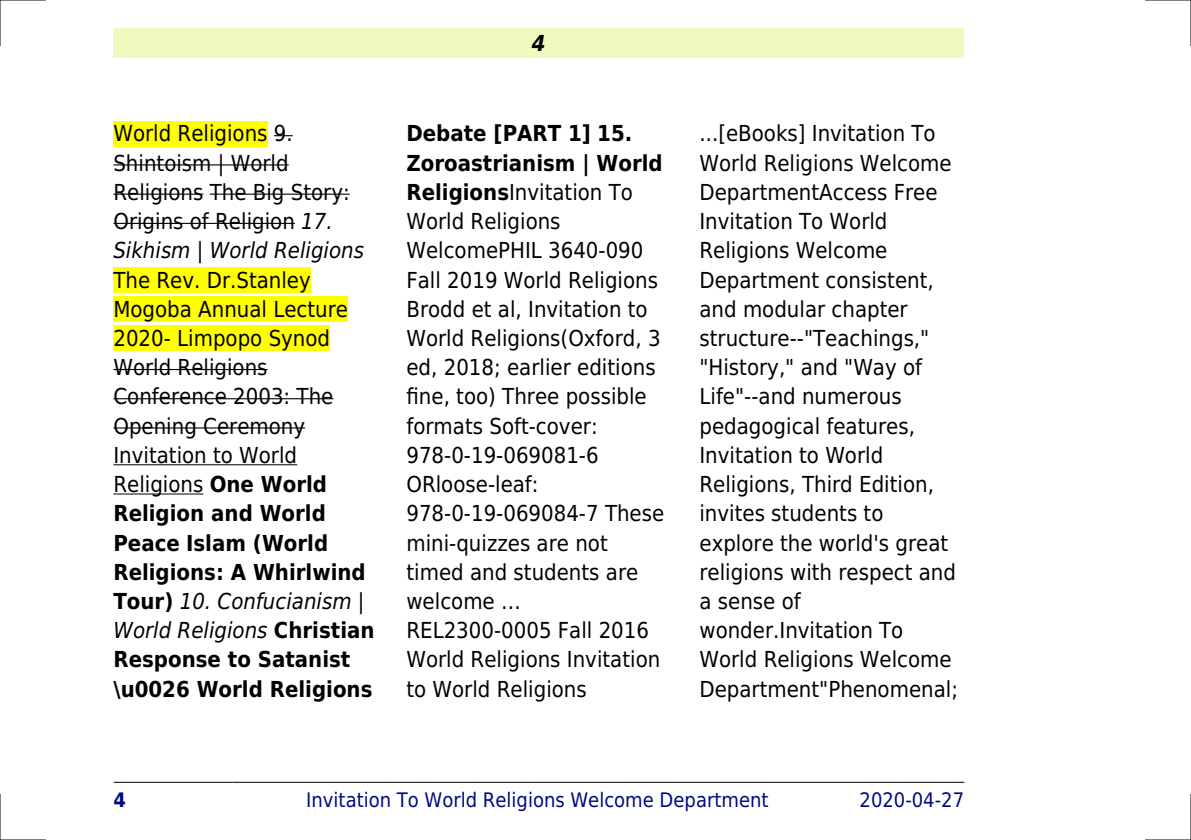
<style>
.page{position:relative;width:1191px;height:840px;background:#fff}
.page>*{position:absolute;margin:0;border:0;box-sizing:border-box;transform-origin:0 0}
.t1{font:22px/29.2px "DejaVu Sans Condensed";color:#000}
.t2{font:italic 700 22px "DejaVu Sans Condensed";color:#000}
.t3{font:20px "DejaVu Sans Condensed";color:#000880}
.t4{font:700 20px "DejaVu Sans Condensed";color:#000880}
.s1{font-style:italic}
.s2{font-weight:700}
</style>
<div class="page">
<div style="left:113px;top:28px;width:851px;height:30px;background:#effbbe"></div>
<hr style="left:114px;top:781px;width:119px;height:1px;background:#000">
<hr style="left:233px;top:781px;width:608px;height:1px;background:#000">
<hr style="left:842px;top:781px;width:122px;height:1px;background:#000">
<div style="left:113px;top:121px;width:155px;height:25px;background:#ff0"></div>
<svg style="left:274px;top:135px;width:19px;height:1px"></svg>
<hr style="left:113px;top:164px;width:176px;height:1px;background:#000">
<hr style="left:113px;top:193px;width:90px;height:2px;background:#000">
<hr style="left:210px;top:193px;width:140px;height:2px;background:#000">
<hr style="left:113px;top:223px;width:182px;height:1px;background:#000">
<div style="left:113px;top:267px;width:198px;height:25px;background:#ff0"></div>
<div style="left:113px;top:296px;width:235px;height:26px;background:#ff0"></div>
<div style="left:113px;top:325px;width:217px;height:26px;background:#ff0"></div>
<hr style="left:113px;top:369px;width:155px;height:1px;background:#000">
<hr style="left:113px;top:398px;width:220px;height:1px;background:#000">
<hr style="left:113px;top:427px;width:192px;height:1px;background:#000">
<hr style="left:113px;top:464px;width:184px;height:1px;background:#000">
<hr style="left:113px;top:493px;width:90px;height:1px;background:#000">
<hr style="left:0;top:0;width:45px;height:1px;background:#000">
<hr style="left:1145px;top:0;width:46px;height:1px;background:#000">
<hr style="left:0;top:839px;width:45px;height:1px;background:#000">
<hr style="left:1145px;top:839px;width:46px;height:1px;background:#000">
<hr style="left:0;top:0;width:1px;height:45px;background:#000">
<hr style="left:0;top:794px;width:1px;height:45px;background:#000">
<hr style="left:1190px;top:0;width:1px;height:45px;background:#000">
<hr style="left:1190px;top:794px;width:1px;height:45px;background:#000">
<p class="t1" style="left:113px;top:119px;width:252px">World Religions 9.<br>Shintoism | World<br>Religions The Big Story:<br>Origins of Religion <span class="s1">17.<br>Sikhism | World Religions</span></p>
<p class="t1" style="left:113px;top:265px;width:263px">The Rev. Dr.Stanley<br>Mogoba Annual Lecture<br>2020- Limpopo Synod<br>World Religions<br>Conference 2003: The<br>Opening Ceremony<br>Invitation to World<br>Religions <span class="s2">One World<br>Religion and World<br>Peace Islam (World<br>Religions: A Whirlwind<br>Tour)</span> <span class="s1">10. Confucianism |<br>World Religions</span> <span class="s2">Christian<br>Response to Satanist \u0026 World Religions</span></p>
<p class="t2" style="left:532px;top:30px;width:15px">4</p>
<p class="t1" style="left:406px;top:119px;width:259px"><span class="s2">Debate [PART 1] 15.<br>Zoroastrianism | World<br>Religions</span>Invitation To<br>World Religions<br>WelcomePHIL 3640-090<br>Fall 2019 World Religions<br>Brodd et al, Invitation to<br>World Religions(Oxford, 3 ed, 2018; earlier editions fine, too) Three possible formats Soft-cover:<br>978-0-19-069081-6<br>ORloose-leaf:<br>978-0-19-069084-7 These mini-quizzes are not timed and students are welcome<br>REL2300-0005 Fall 2016<br>World Religions Invitation to World Religions</p>
<p class="t1" style="left:699px;top:119px;width:260px">...[eBooks] Invitation To<br>World Religions Welcome<br>DepartmentAccess Free<br>Invitation To World<br>Religions Welcome<br>Department consistent, and modular chapter structure--"Teachings," "History," and "Way of<br>Life"--and numerous pedagogical features,<br>Invitation to World<br>Religions, Third Edition, invites students to explore the world's great religions with respect and a sense of wonder.Invitation To<br>World Religions Welcome<br>Department"Phenomenal;</p>
<p class="t4" style="left:113px;top:787px;width:14px">4</p>
<p class="t3" style="left:306px;top:787px;width:464px">Invitation To World Religions Welcome Department</p>
<p class="t3" style="left:859px;top:787px;width:106px">2020-04-27</p>
</div>
